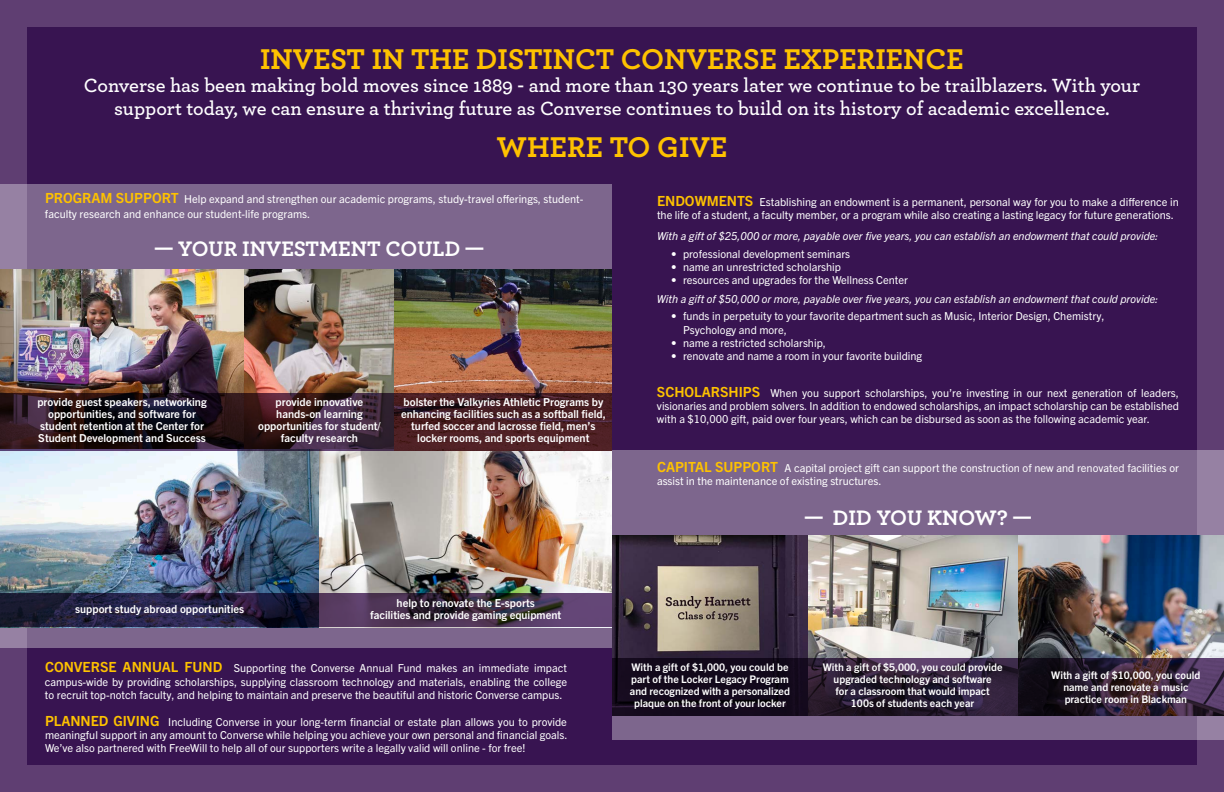
<style>
.page{position:relative;width:1224px;height:792px;background:#5f3e72}
.page>*{position:absolute;margin:0;border:0;box-sizing:border-box;transform-origin:0 0}
.t1{font:700 30px "Archer";color:#fec200}
.t2{font:700 22px "Archer";color:#fff}
.t3{font:600 20px "Archer";color:#fff}
.t4{font:11px/13.2px "Trade Gothic Next LT Pro";color:#fff}
.t5{font:700 11px/12px "Trade Gothic Next LT Pro";color:#fff;text-align:center}
.t6{font:italic 11px "Trade Gothic Next LT Pro";color:#fff}
.t7{font:700 10.5px/12px "Trade Gothic Next LT Pro";color:#fff;text-align:center}
.s1{font-weight:700;font-size:14px;color:#fec200}
</style>
<div class="page">
<div style="left:27px;top:27px;width:1170px;height:738px;background:#381451"></div>
<div style="left:612px;top:451px;width:612px;height:289px;background:#7d668d"></div>
<div style="left:0;top:184px;width:612px;height:464px;background:#7d668d"></div>
<img style="left:0;top:269px;width:612px;height:325px">
<svg style="left:0;top:393px;width:612px;height:57px;background:#341921"></svg>
<svg style="left:0;top:594px;width:612px;height:33px;background:#332847"></svg>
<img style="left:612px;top:536px;width:612px;height:122px">
<svg style="left:612px;top:658px;width:612px;height:57px;background:#25182b"></svg>
<p class="t1" style="left:260px;top:35px;width:705px">INVEST IN THE DISTINCT CONVERSE EXPERIENCE</p>
<p class="t3" style="left:84px;top:70px;width:1058px">Converse has been making bold moves since 1889 - and more than 130 years later we continue to be trailblazers. With your</p>
<p class="t3" style="left:114px;top:93px;width:997px">support today, we can ensure a thriving future as Converse continues to build on its history of academic excellence.</p>
<p class="t1" style="left:497px;top:123px;width:232px">WHERE TO GIVE</p>
<p class="t4" style="left:45px;top:191px;width:540px;line-height:14.4px"><span class="s1">PROGRAM SUPPORT</span> Help expand and strengthen our academic programs, study-travel offerings, student&shy;faculty research and enhance our student-life programs.</p>
<p class="t2" style="left:155px;top:232px;width:331px">— YOUR INVESTMENT COULD —</p>
<p class="t5" style="left:37px;top:396px;width:171px">provide guest speakers, networking</p>
<p class="t5" style="left:48px;top:408px;width:149px">opportunities, and software for</p>
<p class="t5" style="left:40px;top:420px;width:165px">student retention at the Center for</p>
<p class="t5" style="left:38px;top:432px;width:169px">Student Development and Success</p>
<p class="t5" style="left:276px;top:396px;width:89px">provide innovative</p>
<p class="t5" style="left:258px;top:408px;width:124px">hands-on learning opportunities for student/ faculty research</p>
<p class="t5" style="left:401px;top:396px;width:206px">bolster the Valkyries Athletic Programs by enhancing facilities such as a softball field, turfed soccer and lacrosse field, men’s</p>
<p class="t5" style="left:417px;top:432px;width:174px">locker rooms, and sports equipment</p>
<p class="t4" style="left:657px;top:195px;width:523px"><span class="s1">ENDOWMENTS</span> Establishing an endowment is a permanent, personal way for you to make a difference in the life of a student, a faculty member, or a program while also creating a lasting legacy for future generations.</p>
<p class="t6" style="left:657px;top:229px;width:503px">With a gift of $25,000 or more, payable over five years, you can establish an endowment that could provide:</p>
<p class="t4" style="left:671px;top:246px;width:181px">• professional development seminars</p>
<p class="t4" style="left:671px;top:259px;width:172px">• name an unrestricted scholarship</p>
<p class="t4" style="left:671px;top:273px;width:239px">• resources and upgrades for the Wellness Center</p>
<p class="t6" style="left:657px;top:292px;width:503px">With a gift of $50,000 or more, payable over five years, you can establish an endowment that could provide:</p>
<p class="t4" style="left:671px;top:309px;width:435px">• funds in perpetuity to your favorite department such as Music, Interior Design, Chemistry,</p>
<p class="t4" style="left:683px;top:322px;width:105px">Psychology and more,</p>
<p class="t4" style="left:671px;top:335px;width:156px">• name a restricted scholarship,</p>
<p class="t4" style="left:671px;top:349px;width:253px">• renovate and name a room in your favorite building</p>
<p class="t4" style="left:657px;top:385px;width:524px;text-align:justify"><span class="s1">SCHOLARSHIPS</span> When you support scholarships, you’re investing in our next generation of leaders, visionaries and problem solvers. In addition to endowed scholarships, an impact scholarship can be established with a $10,000 gift, paid over four years, which can be disbursed as soon as the following academic year.</p>
<p class="t4" style="left:657px;top:461px;width:524px"><span class="s1">CAPITAL SUPPORT</span> A capital project gift can support the construction of new and renovated facilities or assist in the maintenance of existing structures.</p>
<p class="t2" style="left:804px;top:500px;width:229px">— DID YOU KNOW? —</p>
<p class="t5" style="left:75px;top:603px;width:171px">support study abroad opportunities</p>
<p class="t5" style="left:397px;top:596px;width:140px">help to renovate the E-sports</p>
<p class="t5" style="left:370px;top:608px;width:193px">facilities and provide gaming equipment</p>
<p class="t4" style="left:45px;top:661px;width:524px;text-align:justify"><span class="s1">CONVERSE ANNUAL FUND</span> Supporting the Converse Annual Fund makes an immediate impact campus-wide by providing scholarships, supplying classroom technology and materials, enabling the college to recruit top-notch faculty, and helping to maintain and preserve the beautiful and historic Converse campus.</p>
<p class="t4" style="left:45px;top:714px;width:524px;text-align:justify"><span class="s1">PLANNED GIVING</span> Including Converse in your long-term financial or estate plan allows you to provide meaningful support in any amount to Converse while helping you achieve your own personal and financial goals.<br>We’ve also partnered with FreeWill to help all of our supporters write a legally valid will online - for free!</p>
<p class="t7" style="left:631px;top:660px;width:159px">With a gift of $1,000, you could be</p>
<p class="t7" style="left:631px;top:672px;width:159px">part of the Locker Legacy Program</p>
<p class="t7" style="left:630px;top:684px;width:162px">and recognized with a personalized</p>
<p class="t7" style="left:634px;top:696px;width:153px">plaque on the front of your locker</p>
<p class="t7" style="left:823px;top:660px;width:181px">With a gift of $5,000, you could provide upgraded technology and software</p>
<p class="t7" style="left:835px;top:684px;width:156px">for a classroom that would impact</p>
<p class="t7" style="left:851px;top:696px;width:125px">100s of students each year</p>
<p class="t7" style="left:1051px;top:668px;width:151px">With a gift of $10,000, you could</p>
<p class="t7" style="left:1063px;top:680px;width:127px">name and renovate a music</p>
<p class="t7" style="left:1065px;top:692px;width:124px">practice room in Blackman</p>
</div>
